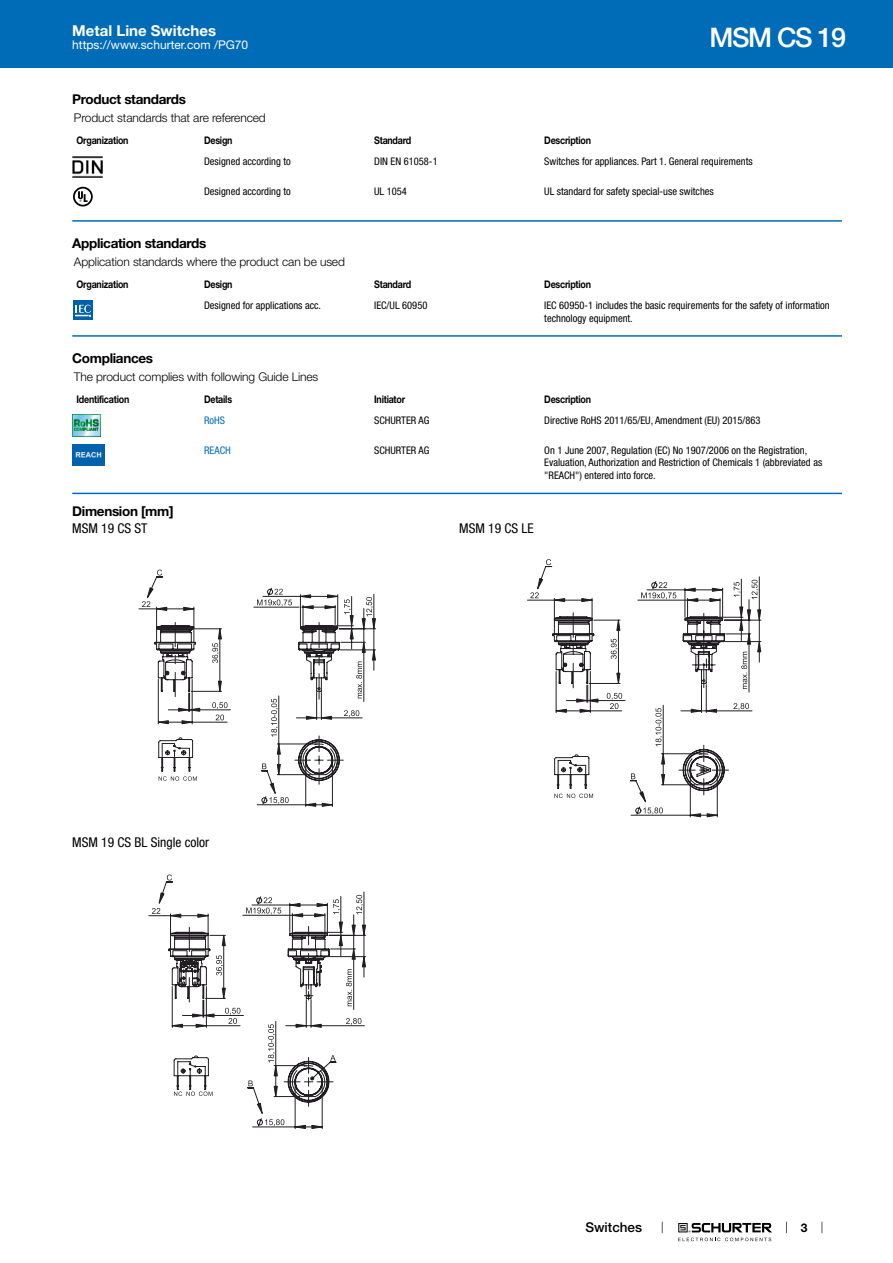
<style>
.page{position:relative;width:893px;height:1263px;background:#fff}
.page>*{position:absolute;margin:0;border:0;box-sizing:border-box;transform-origin:0 0}
.t1{font:500 27px "Helvetica Neue LT";letter-spacing:-.05em;color:#fff}
.t2{font:700 15px "Helvetica Neue LT";color:#fff}
.t3{font:700 13.5px "Helvetica Neue LT";letter-spacing:-.025em;color:#000}
.t4{font:condensed 13.5px "Helvetica Neue LT";color:#000}
.t5{font:500 13.5px "Helvetica Neue LT";color:#000}
.t6{font:300 12px "Helvetica Neue LT";letter-spacing:-.01em;color:#000}
.t7{font:12px "Helvetica Neue LT";color:#fff}
.t8{font:700 12px "Helvetica Neue LT";color:#000}
.t9{font:condensed 10.5px/12.6px "Helvetica Neue LT";color:#000}
.t10{font:700 10.5px "Helvetica Neue LT";letter-spacing:-.025em;color:#000;scale:.85 1}
.t11{font:condensed 10.5px "Helvetica Neue LT";color:#006bb6}
</style>
<div class="page">
<svg style="left:678px;top:1223px;width:94px;height:18px"></svg>
<div style="left:0;top:0;width:893px;height:68px;background:#006bb6"></div>
<img style="left:72px;top:156px;width:30px;height:21px">
<svg style="left:73px;top:187px;width:20px;height:19px"></svg>
<hr style="left:72px;top:220px;width:770px;height:2px;background:#006bb6">
<svg style="left:73px;top:300px;width:20px;height:1px"></svg>
<div style="left:73px;top:301px;width:20px;height:19px;background:#0060a9"></div>
<svg style="left:75px;top:305px;width:16px;height:12px"></svg>
<hr style="left:72px;top:335px;width:770px;height:2px;background:#006bb6">
<img style="left:72px;top:415px;width:29px;height:21px">
<img style="left:72px;top:445px;width:32px;height:21px">
<hr style="left:72px;top:493px;width:770px;height:1px;background:#006bb6">
<hr style="left:339px;top:628px;width:37px;height:1px;background:#211e21">
<hr style="left:340px;top:650px;width:36px;height:1px;background:#211e21">
<svg style="left:139px;top:570px;width:236px;height:236px"></svg>
<svg style="left:527px;top:559px;width:234px;height:258px"></svg>
<hr style="left:322px;top:1083px;width:1px;height:46px;background:#211e21">
<hr style="left:295px;top:1083px;width:1px;height:46px;background:#211e21">
<svg style="left:149px;top:874px;width:217px;height:254px"></svg>
<h2 class="t2" style="left:72px;top:21px;width:145px">Metal Line Switches</h2>
<p class="t7" style="left:72px;top:38px;width:178px">https://www.schurter.com /PG70</p>
<h1 class="t1" style="left:709px;top:21px;width:138px">MSM CS 19</h1>
<p class="t3" style="left:72px;top:91px;width:115px">Product standards</p>
<p class="t6" style="left:74px;top:110px;width:193px">Product standards that are referenced</p>
<p class="t10" style="left:77px;top:134px;width:63px">Organization</p>
<p class="t10" style="left:204px;top:134px;width:35px">Design</p>
<p class="t10" style="left:374px;top:134px;width:45px">Standard</p>
<p class="t10" style="left:544px;top:134px;width:57px">Description</p>
<p class="t9" style="left:204px;top:155px;width:88px">Designed according to</p>
<p class="t9" style="left:374px;top:155px;width:65px">DIN EN 61058-1</p>
<p class="t9" style="left:544px;top:155px;width:210px">Switches for appliances. Part 1. General requirements</p>
<p class="t9" style="left:204px;top:185px;width:88px">Designed according to</p>
<p class="t9" style="left:374px;top:185px;width:34px">UL 1054</p>
<p class="t9" style="left:544px;top:185px;width:171px">UL standard for safety special-use switches</p>
<p class="t3" style="left:72px;top:235px;width:135px">Application standards</p>
<p class="t6" style="left:74px;top:254px;width:272px">Application standards where the product can be used</p>
<p class="t10" style="left:77px;top:277px;width:63px">Organization</p>
<p class="t10" style="left:204px;top:277px;width:35px">Design</p>
<p class="t10" style="left:374px;top:277px;width:45px">Standard</p>
<p class="t10" style="left:544px;top:277px;width:57px">Description</p>
<p class="t9" style="left:204px;top:299px;width:119px">Designed for applications acc.</p>
<p class="t9" style="left:374px;top:299px;width:55px">IEC/UL 60950</p>
<p class="t9" style="left:544px;top:299px;width:287px">IEC 60950-1 includes the basic requirements for the safety of information technology equipment.</p>
<p class="t3" style="left:72px;top:350px;width:82px">Compliances</p>
<p class="t6" style="left:74px;top:369px;width:246px">The product complies with following Guide Lines</p>
<p class="t10" style="left:77px;top:392px;width:64px">Identification</p>
<p class="t10" style="left:204px;top:392px;width:35px">Details</p>
<p class="t10" style="left:374px;top:392px;width:38px">Initiator</p>
<p class="t10" style="left:544px;top:392px;width:57px">Description</p>
<p class="t11" style="left:204px;top:414px;width:22px">RoHS</p>
<p class="t9" style="left:374px;top:414px;width:57px">SCHURTER AG</p>
<p class="t9" style="left:544px;top:414px;width:218px">Directive RoHS 2011/65/EU, Amendment (EU) 2015/863</p>
<p class="t11" style="left:204px;top:444px;width:28px">REACH</p>
<p class="t9" style="left:374px;top:444px;width:57px">SCHURTER AG</p>
<p class="t9" style="left:544px;top:444px;width:279px">On 1 June 2007, Regulation (EC) No 1907/2006 on the Registration,<br>Evaluation, Authorization and Restriction of Chemicals 1 (abbreviated as "REACH") entered into force.</p>
<p class="t3" style="left:72px;top:503px;width:103px">Dimension [mm]</p>
<p class="t4" style="left:72px;top:520px;width:77px">MSM 19 CS ST</p>
<p class="t4" style="left:459px;top:520px;width:76px">MSM 19 CS LE</p>
<p class="t4" style="left:72px;top:834px;width:138px">MSM 19 CS BL Single color</p>
<p class="t5" style="left:585px;top:1219px;width:58px">Switches</p>
<p class="t8" style="left:801px;top:1220px;width:8px">3</p>
</div>
